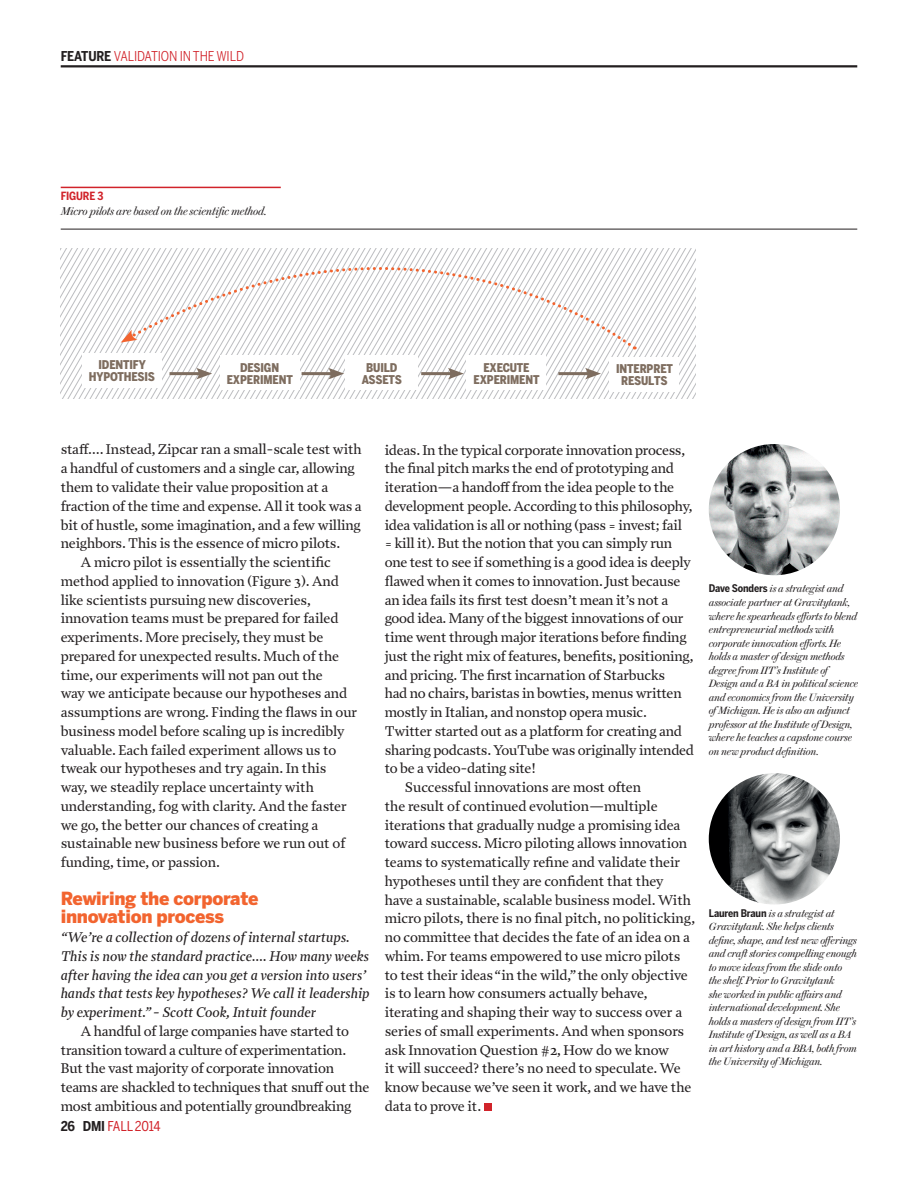
<style>
.page{position:relative;width:918px;height:1188px;background:#fff}
.page>*{position:absolute;margin:0;border:0;box-sizing:border-box;transform-origin:0 0}
.t1{font:900 18px/18.8px "Benton Sans";letter-spacing:-.015em;color:#f2642f}
.t2{font:14.25px/18.8px "Prensa";letter-spacing:-.02em;color:#231f20}
.t3{font:italic 14.25px/18.8px "Prensa";letter-spacing:-.01em;color:#231f20}
.t4{font:13.5px "Benton Sans Cond";color:#d1232a}
.t5{font:13.5px "Benton Sans Cond";letter-spacing:-.015em;color:#d1232a}
.t6{font:700 13.5px "Benton Sans Cond";color:#231f20}
.t7{font:900 12px/12px "Benton Sans Cond";letter-spacing:-.01em;color:#7e6d5f;text-align:center}
.t8{font:italic 11.25px "Brunel Deck";letter-spacing:-.01em;color:#231f20}
.t9{font:700 11.25px "Benton Sans Cond";color:#d1232a}
.t10{font:italic 10.5px/13.5px "Brunel Deck";letter-spacing:-.01em;color:#231f20}
.s1{font-weight:700;color:#231f20}
.s2{font-family:"Benton Sans Cond";font-weight:700;font-style:normal}
</style>
<div class="page">
<hr style="left:61px;top:65px;width:796px;height:2px;background:#231f20">
<hr style="left:61px;top:229px;width:796px;height:1px;background:#231f20">
<div style="left:484px;top:1103px;width:7px;height:8px;background:#d1232a"></div>
<img style="left:709px;top:444px;width:131px;height:131px;border-radius:66px">
<img style="left:709px;top:773px;width:131px;height:131px;border-radius:66px">
<hr style="left:61px;top:187px;width:220px;height:1px;background:#d1232a">
<svg style="left:128px;top:228px;width:506px;height:121px"></svg>
<svg style="left:121px;top:330px;width:17px;height:13px"></svg>
<hr style="left:170px;top:372px;width:32px;height:3px;background:#7e6d5f">
<svg style="left:196px;top:368px;width:16px;height:11px"></svg>
<hr style="left:302px;top:372px;width:32px;height:3px;background:#7e6d5f">
<svg style="left:328px;top:368px;width:16px;height:11px"></svg>
<svg style="left:409px;top:248px;width:286px;height:150px"></svg>
<p class="t6" style="left:61px;top:48px;width:15px">Feature</p>
<p class="t4" style="left:114px;top:48px;width:28px">VA LIDATION</p>
<p class="t4" style="left:180px;top:48px;width:64px">IN THEWILD</p>
<p class="t9" style="left:61px;top:190px;width:13px">Figure</p>
<p class="t9" style="left:97px;top:190px;width:8px">3</p>
<p class="t8" style="left:61px;top:205px;width:207px">Micro pilots are based on the scientific method.</p>
<p class="t7" style="left:89px;top:359px;width:68px">IDENTIFY<br>HYPOTHESIS</p>
<p class="t7" style="left:227px;top:361px;width:67px">DESIGN<br>EXPERIMENT</p>
<p class="t7" style="left:362px;top:361px;width:42px">BUILD<br>ASSETS</p>
<p class="t7" style="left:474px;top:361px;width:67px">EXECUTE<br>EXPERIMENT</p>
<p class="t7" style="left:616px;top:362px;width:58px">INTERPRET<br>RESULTS</p>
<p class="t2" style="left:61px;top:440px;width:303px">staff…. Instead, Zipcar ran a small-scale test with</p>
<p class="t2" style="left:61px;top:459px;width:296px">a handful of customers and a single car, allowing</p>
<p class="t2" style="left:61px;top:478px;width:269px">them to validate their value proposition at a</p>
<p class="t2" style="left:61px;top:496px;width:303px">fraction of the time and expense. All it took was a</p>
<p class="t2" style="left:61px;top:515px;width:302px">bit of hustle, some imagination, and a few willing</p>
<p class="t2" style="left:61px;top:534px;width:281px">neighbors. This is the essence of micro pilots.</p>
<p class="t2" style="left:81px;top:553px;width:252px">A micro pilot is essentially the scientific</p>
<p class="t2" style="left:61px;top:572px;width:280px">method applied to innovation (Figure 3). And</p>
<p class="t2" style="left:61px;top:590px;width:252px">like scientists pursuing new discoveries,</p>
<p class="t2" style="left:61px;top:609px;width:279px">innovation teams must be prepared for failed</p>
<p class="t2" style="left:61px;top:628px;width:264px">experiments. More precisely, they must be</p>
<p class="t2" style="left:61px;top:647px;width:280px">prepared for unexpected results. Much of the</p>
<p class="t2" style="left:61px;top:665px;width:264px">time, our experiments will not pan out the</p>
<p class="t2" style="left:61px;top:684px;width:288px">way we anticipate because our hypotheses and</p>
<p class="t2" style="left:61px;top:703px;width:298px">assumptions are wrong. Finding the flaws in our</p>
<p class="t2" style="left:61px;top:722px;width:286px">business model before scaling up is incredibly</p>
<p class="t2" style="left:61px;top:740px;width:277px">valuable. Each failed experiment allows us to</p>
<p class="t2" style="left:61px;top:759px;width:267px">tweak our hypotheses and try again. In this</p>
<p class="t2" style="left:61px;top:778px;width:255px">way, we steadily replace uncertainty with</p>
<p class="t2" style="left:61px;top:797px;width:288px">understanding, fog with clarity. And the faster</p>
<p class="t2" style="left:61px;top:815px;width:259px">we go, the better our chances of creating a</p>
<p class="t2" style="left:61px;top:834px;width:286px">sustainable new business before we run out of</p>
<p class="t2" style="left:61px;top:853px;width:161px">funding, time, or passion.</p>
<p class="t1" style="left:61px;top:888px;width:199px">Rewiring the corporate innovation process</p>
<p class="t3" style="left:61px;top:928px;width:310px">“We’re a collection of dozens of internal startups.<br>This is now the standard practice…. How many weeks after having the idea can you get a version into users’ hands that tests key hypotheses? We call it leadership by experiment.” - Scott Cook, Intuit founder</p>
<p class="t2" style="left:61px;top:1021px;width:310px;text-indent:20px">A handful of large companies have started to transition toward a culture of experimentation.<br>But the vast majority of corporate innovation teams are shackled to techniques that snuff out the most ambitious and potentially groundbreaking</p>
<p class="t5" style="left:61px;top:1118px;width:101px"><span class="s1">26 DMI</span> FALL 2014</p>
<p class="t2" style="left:385px;top:440px;width:302px">ideas. In the typical corporate innovation process,</p>
<p class="t2" style="left:385px;top:459px;width:291px">the final pitch marks the end of prototyping and</p>
<p class="t2" style="left:385px;top:478px;width:291px">iteration—a handoff from the idea people to the</p>
<p class="t2" style="left:385px;top:497px;width:309px">development people. According to this philosophy,</p>
<p class="t2" style="left:385px;top:515px;width:299px">idea validation is all or nothing (pass = invest; fail</p>
<p class="t2" style="left:385px;top:534px;width:289px">= kill it). But the notion that you can simply run</p>
<p class="t2" style="left:385px;top:553px;width:308px">one test to see if something is a good idea is deeply</p>
<p class="t2" style="left:385px;top:572px;width:297px">flawed when it comes to innovation. Just because</p>
<p class="t2" style="left:385px;top:590px;width:285px">an idea fails its first test doesn’t mean it’s not a</p>
<p class="t2" style="left:385px;top:609px;width:300px">good idea. Many of the biggest innovations of our</p>
<p class="t2" style="left:385px;top:628px;width:303px">time went through major iterations before finding</p>
<p class="t2" style="left:385px;top:647px;width:311px">just the right mix of features, benefits, positioning,</p>
<p class="t2" style="left:385px;top:665px;width:282px">and pricing. The first incarnation of Starbucks</p>
<p class="t2" style="left:385px;top:684px;width:298px">had no chairs, baristas in bowties, menus written</p>
<p class="t2" style="left:385px;top:703px;width:264px">mostly in Italian, and nonstop opera music.</p>
<p class="t2" style="left:385px;top:722px;width:299px">Twitter started out as a platform for creating and</p>
<p class="t2" style="left:385px;top:740px;width:311px">sharing podcasts. YouTube was originally intended</p>
<p class="t2" style="left:385px;top:759px;width:153px">to be a video-dating site!</p>
<p class="t2" style="left:405px;top:778px;width:238px">Successful innovations are most often</p>
<p class="t2" style="left:385px;top:797px;width:274px">the result of continued evolution—multiple</p>
<p class="t2" style="left:385px;top:815px;width:297px">iterations that gradually nudge a promising idea</p>
<p class="t2" style="left:385px;top:834px;width:304px">toward success. Micro piloting allows innovation</p>
<p class="t2" style="left:385px;top:853px;width:297px">teams to systematically refine and validate their</p>
<p class="t2" style="left:385px;top:872px;width:280px">hypotheses until they are confident that they</p>
<p class="t2" style="left:385px;top:890px;width:308px">have a sustainable, scalable business model. With</p>
<p class="t2" style="left:385px;top:909px;width:312px">micro pilots, there is no final pitch, no politicking,</p>
<p class="t2" style="left:385px;top:928px;width:307px">no committee that decides the fate of an idea on a</p>
<p class="t2" style="left:385px;top:947px;width:297px">whim. For teams empowered to use micro pilots</p>
<p class="t2" style="left:385px;top:965px;width:305px">to test their ideas “in the wild,” the only objective</p>
<p class="t2" style="left:385px;top:984px;width:264px">is to learn how consumers actually behave,</p>
<p class="t2" style="left:385px;top:1003px;width:299px">iterating and shaping their way to success over a</p>
<p class="t2" style="left:385px;top:1022px;width:301px">series of small experiments. And when sponsors</p>
<p class="t2" style="left:385px;top:1040px;width:286px">ask Innovation Question #2, How do we know</p>
<p class="t2" style="left:385px;top:1059px;width:298px">it will succeed? there’s no need to speculate. We</p>
<p class="t2" style="left:385px;top:1078px;width:308px">know because we’ve seen it work, and we have the</p>
<p class="t2" style="left:385px;top:1097px;width:98px">data to prove it.</p>
<p class="t10" style="left:709px;top:582px;width:151px"><span class="s2">Dave Sonders</span> is a strategist and associate partner at Gravitytank, where he spearheads efforts to blend entrepreneurial methods with corporate innovation efforts. He holds a master of design methods degree from IIT’s Institute of Design and a BA in political science and economics from the University of Michigan. He is also an adjunct professor at the Institute of Design, where he teaches a capstone course on new product definition.</p>
<p class="t10" style="left:709px;top:906px;width:150px"><span class="s2">Lauren Braun</span> is a strategist at Gravitytank. She helps clients define, shape, and test new offerings and craft stories compelling enough to move ideas from the slide onto the shelf. Prior to Gravitytank<br>she worked in public affairs and international development. She holds a masters of design from IIT’s Institute of Design, as well as a BA in art history and a BBA, both from the University of Michigan.</p>
</div>
